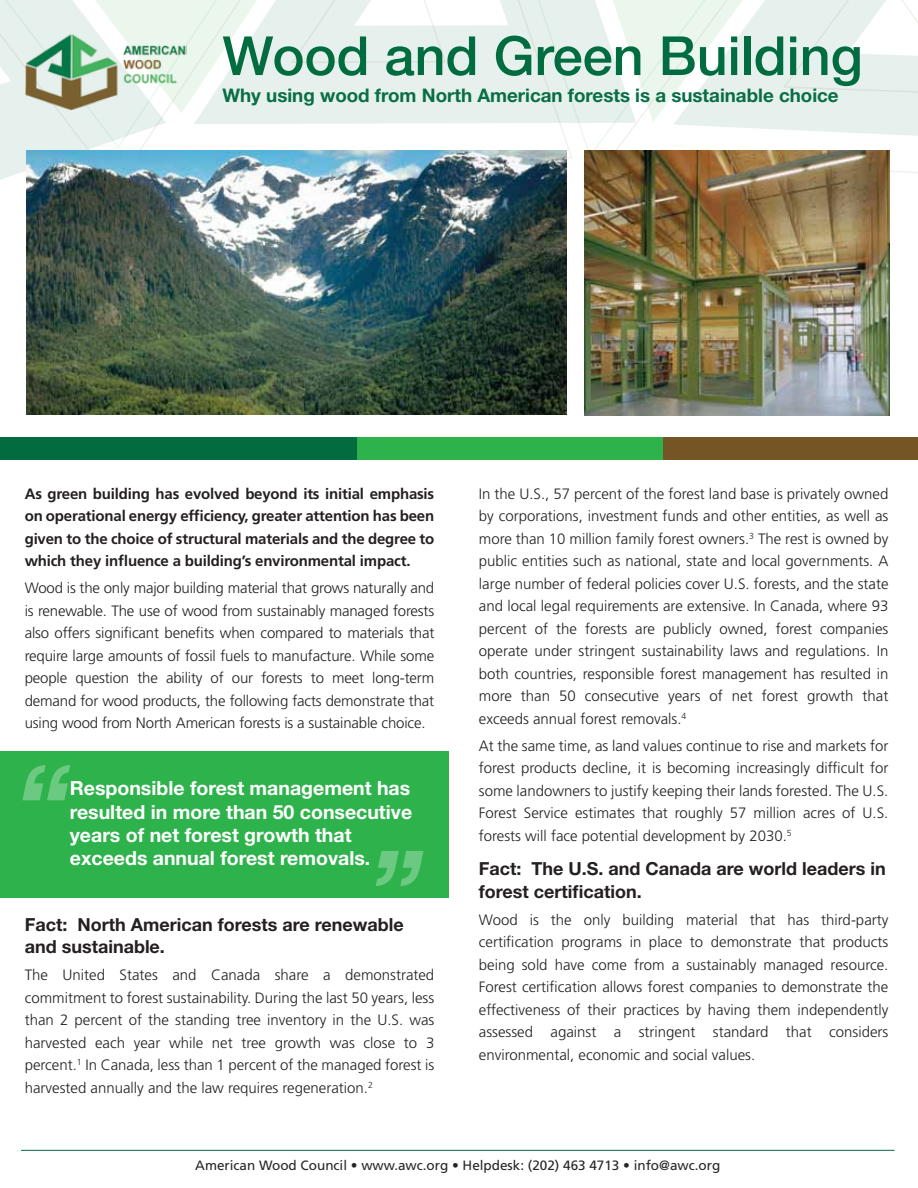
<style>
.page{position:relative;width:918px;height:1188px;background:#fff}
.page>*{position:absolute;margin:0;border:0;box-sizing:border-box;transform-origin:0 0}
.t1{font:500 54px "Helvetica Neue LT Std";color:#006c40}
.t2{font:700 19.5px/23.4px "Helvetica Neue LT Std";color:#fff}
.t3{font:700 18.75px "Helvetica Neue LT Std";color:#086e45}
.t4{font:700 18px/22.5px "Helvetica Neue LT Std";color:#242021}
.t5{font:300 15px/22.5px "Frutiger LT Std";color:#242021;text-align:justify}
.t6{font:700 15px/22.5px "Frutiger LT Std";letter-spacing:-.01em;color:#242021;text-align:justify}
.t7{font:13.5px "Frutiger LT Std";color:#282527}
</style>
<div class="page">
<svg style="left:0;top:148px;width:133px;height:45px"></svg>
<svg style="left:0;top:0;width:133px;height:148px;background:#cedccf"></svg>
<svg style="left:853px;top:0;width:65px;height:173px"></svg>
<svg style="left:573px;top:0;width:280px;height:151px"></svg>
<svg style="left:133px;top:0;width:440px;height:159px"></svg>
<div style="left:647px;top:438px;width:271px;height:22px;background:#755524"></div>
<div style="left:150px;top:438px;width:512px;height:22px;background:#2eb34c"></div>
<div style="left:0;top:438px;width:357px;height:22px;background:#006c40"></div>
<div style="left:0;top:752px;width:448px;height:146px;background:#2eb34c"></div>
<svg style="left:22px;top:765px;width:48px;height:35px"></svg>
<svg style="left:376px;top:851px;width:47px;height:35px"></svg>
<hr style="left:21px;top:1150px;width:874px;height:1px;background:#006c40">
<img style="left:27px;top:151px;width:540px;height:264px">
<img style="left:584px;top:151px;width:306px;height:264px">
<h1 class="t1" style="left:223px;top:24px;width:642px">Wood and Green Building</h1>
<p class="t3" style="left:223px;top:83px;width:618px">Why using wood from North American forests is a sustainable choice</p>
<p class="t6" style="left:25px;top:482px;width:411px">As green building has evolved beyond its initial emphasis on operational energy efficiency, greater attention has been given to the choice of structural materials and the degree to which they influence a building’s environmental impact.</p>
<p class="t5" style="left:25px;top:577px;width:411px">Wood is the only major building material that grows naturally and is renewable. The use of wood from sustainably managed forests also offers significant benefits when compared to materials that require large amounts of fossil fuels to manufacture. While some people question the ability of our forests to meet long-term demand for wood products, the following facts demonstrate that using wood from North American forests is a sustainable choice.</p>
<h2 class="t2" style="left:70px;top:776px;width:344px">Responsible forest management has resulted in more than 50 consecutive years of net forest growth that exceeds annual forest removals.</h2>
<p class="t4" style="left:25px;top:913px;width:380px">Fact: North American forests are renewable and sustainable.</p>
<p class="t5" style="left:25px;top:964px;width:411px">The United States and Canada share a demonstrated commitment to forest sustainability. During the last 50 years, less than 2 percent of the standing tree inventory in the U.S. was harvested each year while net tree growth was close to 3 percent.<sup>1</sup> In Canada, less than 1 percent of the managed forest is harvested annually and the law requires regeneration.<sup>2</sup></p>
<p class="t5" style="left:479px;top:483px;width:411px">In the U.S., 57 percent of the forest land base is privately owned by corporations, investment funds and other entities, as well as more than 10 million family forest owners.<sup>3</sup> The rest is owned by public entities such as national, state and local governments. A large number of federal policies cover U.S. forests, and the state and local legal requirements are extensive. In Canada, where 93 percent of the forests are publicly owned, forest companies operate under stringent sustainability laws and regulations. In both countries, responsible forest management has resulted in more than 50 consecutive years of net forest growth that exceeds annual forest removals.<sup>4</sup></p>
<p class="t5" style="left:479px;top:735px;width:411px">At the same time, as land values continue to rise and markets for forest products decline, it is becoming increasingly difficult for some landowners to justify keeping their lands forested. The U.S.<br>Forest Service estimates that roughly 57 million acres of U.S. forests will face potential development by 2030.<sup>5</sup></p>
<p class="t4" style="left:479px;top:857px;width:409px">Fact: The U.S. and Canada are world leaders in forest certification.</p>
<p class="t5" style="left:479px;top:909px;width:411px">Wood is the only building material that has third-party certification programs in place to demonstrate that products being sold have come from a sustainably managed resource.<br>Forest certification allows forest companies to demonstrate the effectiveness of their practices by having them independently assessed against a stringent standard that considers environmental, economic and social values.</p>
<p class="t7" style="left:195px;top:1157px;width:526px">American Wood Council • www.awc.org • Helpdesk: (202) 463 4713 • info@awc.org</p>
</div>
